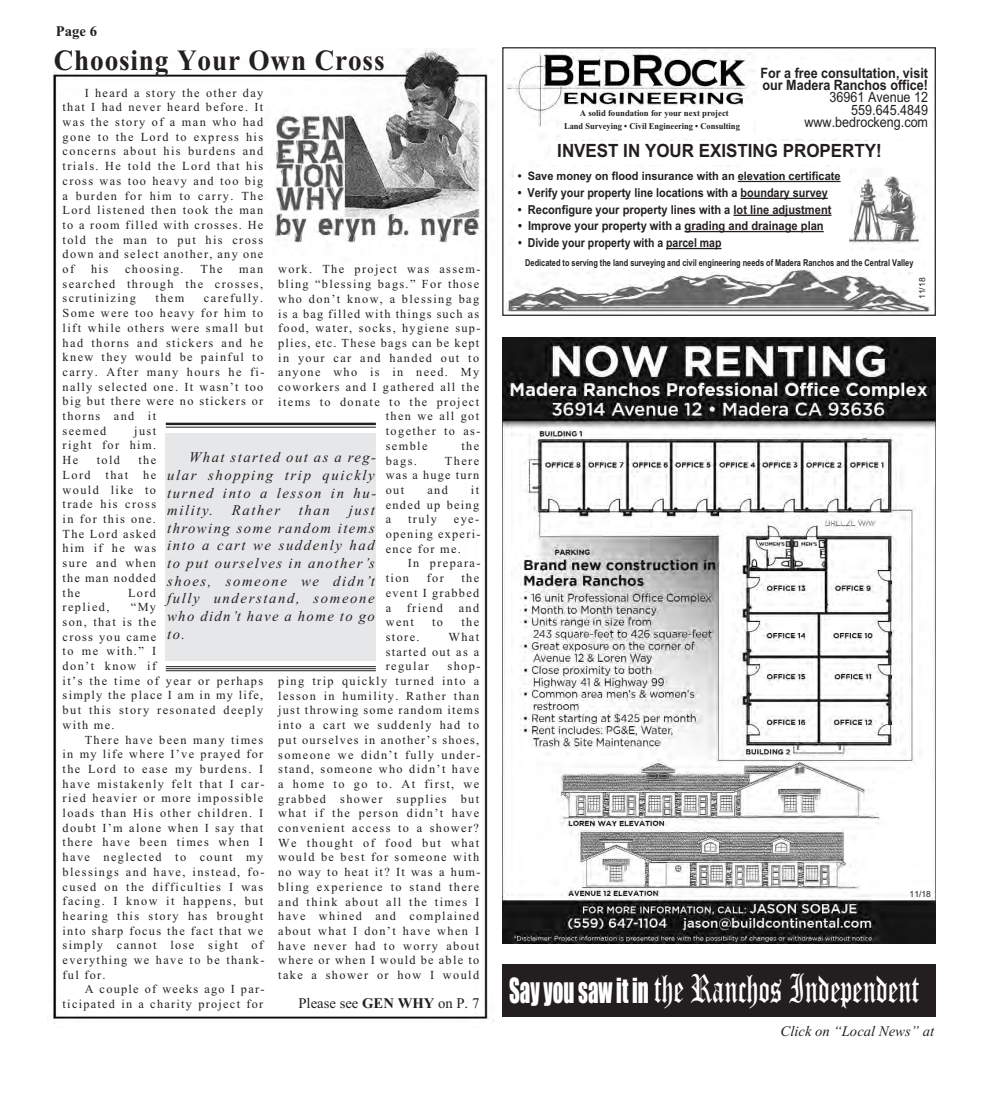
<style>
.page{position:relative;width:990px;height:1096px;background:#fff}
.page>*{position:absolute;margin:0;border:0;box-sizing:border-box;transform-origin:0 0}
.t1{font:40.12px "Old English Text";color:#fff;scale:.65 1}
.t2{font:700 29.38px "Times New Roman";letter-spacing:.03em;color:#231f20;scale:.93 1}
.t3{font:700 18.25px "Arial";color:#231f20;scale:.93 1}
.t4{font:italic 14.75px/17.6px "Times New Roman";letter-spacing:.11em;color:#231f20;text-align:justify}
.t5{font:italic 14.75px "Times New Roman";color:#231f20}
.t6{font:14.75px "Times New Roman";color:#231f20}
.t7{font:700 14.75px "Times New Roman";color:#231f20}
.t8{font:700 14.25px/12.2px "Arial";color:#231f20;scale:.88 1}
.t9{font:14.25px/12.2px "Arial";color:#231f20;text-align:right;scale:.88 1}
.t10{font:700 12.38px "Arial";color:#231f20;scale:.9 1}
.t11{font:700 12.38px "Arial";color:#231f20;scale:.88 1}
.t12{font:700 12.38px "Arial";color:#231f20;scale:.85 1}
.t13{font:12.25px/14.8px "Times New Roman";letter-spacing:.115em;color:#231f20;text-align:justify}
.t14{font:12.25px "Times New Roman";letter-spacing:.095em;color:#231f20}
.t15{font:700 11.62px "Arial";color:#231f20;scale:.95 1}
.t16{font:700 9.38px "Arial";color:#231f20;scale:.78 1}
.t17{font:700 8.88px/12.9px "Times New Roman";color:#231f20;text-align:center}
.t18{font:8.62px "Arial";color:#231f20}
.t19{font:8.5px "Arial";color:#231f20}
.s1{font-weight:700}
.s2{font-family:"Impact";font-size:32px}
</style>
<div class="page">
<img style="left:506px;top:49px;width:428px;height:264px">
<div style="left:502px;top:47px;width:434px;height:269px;border:1px solid #231f20"></div>
<div style="left:919px;top:268px;width:10px;height:31px;background:#fff"></div>
<div style="left:562px;top:107px;width:191px;height:31px;background:#fff"></div>
<div style="left:551px;top:142px;width:336px;height:23px;background:#fff"></div>
<div style="left:514px;top:169px;width:334px;height:100px;background:#fff"></div>
<hr style="left:738px;top:181px;width:103px;height:1px;background:#231f20">
<hr style="left:740px;top:198px;width:88px;height:1px;background:#231f20">
<hr style="left:734px;top:215px;width:97px;height:1px;background:#231f20">
<hr style="left:685px;top:231px;width:139px;height:1px;background:#231f20">
<hr style="left:666px;top:248px;width:56px;height:1px;background:#231f20">
<div style="left:846px;top:253px;width:75px;height:19px;background:#fff"></div>
<div style="left:757px;top:61px;width:175px;height:77px;background:#fff"></div>
<img style="left:53px;top:49px;width:441px;height:972px">
<img style="left:503px;top:337px;width:433px;height:606px">
<div style="left:502px;top:964px;width:434px;height:53px;background:#231f20"></div>
<div style="left:166px;top:433px;width:210px;height:228px;background:#e6e7e9"></div>
<hr style="left:166px;top:423px;width:210px;height:2px;background:#231f20">
<hr style="left:166px;top:427px;width:210px;height:1px;background:#231f20">
<hr style="left:166px;top:670px;width:210px;height:1px;background:#231f20">
<hr style="left:166px;top:668px;width:210px;height:1px;background:#231f20">
<hr style="left:166px;top:666px;width:210px;height:1px;background:#231f20">
<p class="t7" style="left:56px;top:26px;width:43px">Page 6</p>
<h2 class="t2" style="left:54px;top:50px;width:357px">Choosing Your Own Cross</h2>
<p class="t13" style="left:63px;top:86px;width:202px;text-indent:22px">I heard a story the other day that I had never heard before. It was the story of a man who had gone to the Lord to express his concerns about his burdens and trials. He told the Lord that his cross was too heavy and too big a burden for him to carry. The Lord listened then took the man to a room filled with crosses. He told the man to put his cross down and select another, any one of</p>
<p class="t13" style="left:91px;top:263px;width:19px">his</p>
<p class="t13" style="left:125px;top:263px;width:60px">choosing.</p>
<p class="t13" style="left:201px;top:263px;width:23px">The</p>
<p class="t13" style="left:278px;top:263px;width:204px">work. The project was assem-</p>
<p class="t13" style="left:278px;top:278px;width:202px">bling “blessing bags.” For those</p>
<p class="t13" style="left:278px;top:293px;width:202px">who don’t know, a blessing bag</p>
<p class="t14" style="left:278px;top:309px;width:202px">is a bag filled with things such as</p>
<p class="t13" style="left:278px;top:322px;width:204px">food, water, socks, hygiene sup-</p>
<p class="t13" style="left:278px;top:337px;width:202px">plies, etc. These bags can be kept</p>
<p class="t13" style="left:278px;top:351px;width:202px">in your car and handed out to</p>
<p class="t13" style="left:278px;top:366px;width:202px">anyone who is in need. My</p>
<p class="t13" style="left:278px;top:381px;width:202px">coworkers and I gathered all the</p>
<p class="t13" style="left:278px;top:395px;width:203px">items to donate to the project</p>
<p class="t13" style="left:386px;top:410px;width:95px">then we all got</p>
<p class="t13" style="left:386px;top:425px;width:96px">together to as-</p>
<p class="t13" style="left:386px;top:440px;width:43px">semble</p>
<p class="t13" style="left:461px;top:440px;width:19px">the</p>
<p class="t13" style="left:386px;top:454px;width:33px">bags.</p>
<p class="t13" style="left:63px;top:263px;width:202px;text-indent:177px">man searched through the crosses, scrutinizing</p>
<p class="t13" style="left:63px;top:292px;width:203px;text-align:left;text-indent:141px">carefully.<br>Some were too heavy for him to lift while others were small but had thorns and stickers and he knew they would be painful to carry. After many hours he fi&shy;nally selected one. It wasn’t too big but there were no stickers or thorns and it<br>seemed</p>
<p class="t13" style="left:156px;top:292px;width:30px">them</p>
<p class="t13" style="left:63px;top:424px;width:95px;text-indent:72px">just right for him.<br>He</p>
<p class="t4" style="left:167px;top:450px;width:211px;text-indent:22px">What started out as a reg&shy;ular shopping trip quickly turned into a lesson in hu&shy;mility.</p>
<p class="t13" style="left:63px;top:454px;width:95px;text-indent:76px">the Lord that he would like to trade his cross in for this one.<br>The Lord asked him if he was sure and when the man nodded the</p>
<p class="t13" style="left:97px;top:454px;width:25px">told</p>
<p class="t13" style="left:386px;top:454px;width:95px;text-indent:59px">There was a huge turn out</p>
<p class="t13" style="left:386px;top:484px;width:95px;text-indent:85px">it ended up being a</p>
<p class="t13" style="left:427px;top:484px;width:22px">and</p>
<p class="t4" style="left:232px;top:503px;width:50px">Rather</p>
<p class="t4" style="left:299px;top:503px;width:32px">than</p>
<p class="t4" style="left:167px;top:503px;width:209px;text-indent:182px">just throwing some random items into a cart we suddenly had to put ourselves in another’s shoes, someone we didn’t fully understand, someone who didn’t have a home to go to.</p>
<p class="t13" style="left:408px;top:513px;width:30px">truly</p>
<p class="t13" style="left:386px;top:513px;width:96px;text-indent:68px">eye&shy;opening experi&shy;ence for me.</p>
<p class="t13" style="left:386px;top:557px;width:96px;text-indent:22px">In prepara&shy;tion</p>
<p class="t13" style="left:386px;top:572px;width:95px;text-indent:76px">the event I grabbed a</p>
<p class="t13" style="left:427px;top:572px;width:19px">for</p>
<p class="t13" style="left:128px;top:586px;width:30px">Lord</p>
<p class="t13" style="left:63px;top:601px;width:48px">replied,</p>
<p class="t13" style="left:63px;top:601px;width:202px;text-align:left;text-indent:68px">“My<br>son, that is the<br>cross you came<br>to me with.” I<br>don’t know if<br>it’s the time of year or perhaps simply the place I am in my life, but this story resonated deeply with me.</p>
<p class="t13" style="left:63px;top:733px;width:203px;text-indent:22px">There have been many times in my life where I’ve prayed for the Lord to ease my burdens. I have mistakenly felt that I car&shy;ried heavier or more impossible loads than His other children. I doubt I’m alone when I say that there have been times when I have neglected to count my blessings and have, instead, fo&shy;cused on the difficulties I was facing. I know it happens, but hearing this story has brought into sharp focus the fact that we simply cannot lose sight of everything we have to be thank&shy;ful for.</p>
<p class="t13" style="left:63px;top:983px;width:203px;text-align:right">A couple of weeks ago I par&shy;ticipated in a charity project for</p>
<p class="t13" style="left:407px;top:601px;width:38px">friend</p>
<p class="t13" style="left:459px;top:601px;width:22px">and</p>
<p class="t13" style="left:386px;top:616px;width:30px">went</p>
<p class="t13" style="left:432px;top:616px;width:12px">to</p>
<p class="t13" style="left:461px;top:616px;width:19px">the</p>
<p class="t13" style="left:386px;top:631px;width:35px">store.</p>
<p class="t13" style="left:386px;top:631px;width:95px;text-indent:63px">What started out as a regular</p>
<p class="t13" style="left:278px;top:660px;width:204px;text-align:left;text-indent:169px">shop&shy;ping trip quickly turned into a lesson in humility. Rather than just throwing some random items into a cart we suddenly had to put ourselves in another’s shoes, someone we didn’t fully under&shy;stand, someone who didn’t have a home to go to. At first, we grabbed shower supplies but what if the person didn’t have convenient access to a shower?<br>We thought of food but what would be best for someone with no way to heat it? It was a hum&shy;bling experience to stand there and think about all the times I have whined and complained about what I don’t have when I have never had to worry about where or when I would be able to take a shower or how I would</p>
<p class="t6" style="left:298px;top:997px;width:182px">Please see <span class="s1">GEN WHY</span> on P. 7</p>
<p class="t8" style="left:760px;top:68px;width:192px">For a free consultation, visit our Madera Ranchos office!</p>
<p class="t9" style="left:804px;top:93px;width:142px">36961 Avenue 12<br>559.645.4849 www.bedrockeng.com</p>
<p class="t17" style="left:564px;top:108px;width:177px">A solid foundation for your next project<br>Land Surveying • Civil Engineering • Consulting</p>
<h3 class="t3" style="left:557px;top:144px;width:350px">INVEST IN YOUR EXISTING PROPERTY!</h3>
<p class="t15" style="left:518px;top:172px;width:341px">• Save money on flood insurance with an elevation certificate</p>
<p class="t11" style="left:518px;top:188px;width:354px">• Verify your property line locations with a boundary survey</p>
<p class="t10" style="left:518px;top:205px;width:350px">• Reconfigure your property lines with a lot line adjustment</p>
<p class="t10" style="left:518px;top:221px;width:341px">• Improve your property with a grading and drainage plan</p>
<p class="t12" style="left:518px;top:238px;width:241px">• Divide your property with a parcel map</p>
<p class="t16" style="left:525px;top:260px;width:499px">Dedicated to serving the land surveying and civil engineering needs of Madera Ranchos and the Central Valley</p>
<p class="t19" style="left:919px;top:299px;width:23px;rotate:-90deg">11/18</p>
<p class="t18" style="left:910px;top:891px;width:23px">11/18</p>
<h1 class="t1" style="left:509px;top:965px;width:632px"><span class="s2">SAY YOU SAW IT IN</span> the Ranchos Independent</h1>
<p class="t5" style="left:781px;top:1025px;width:155px">Click on “Local News” at</p>
</div>
